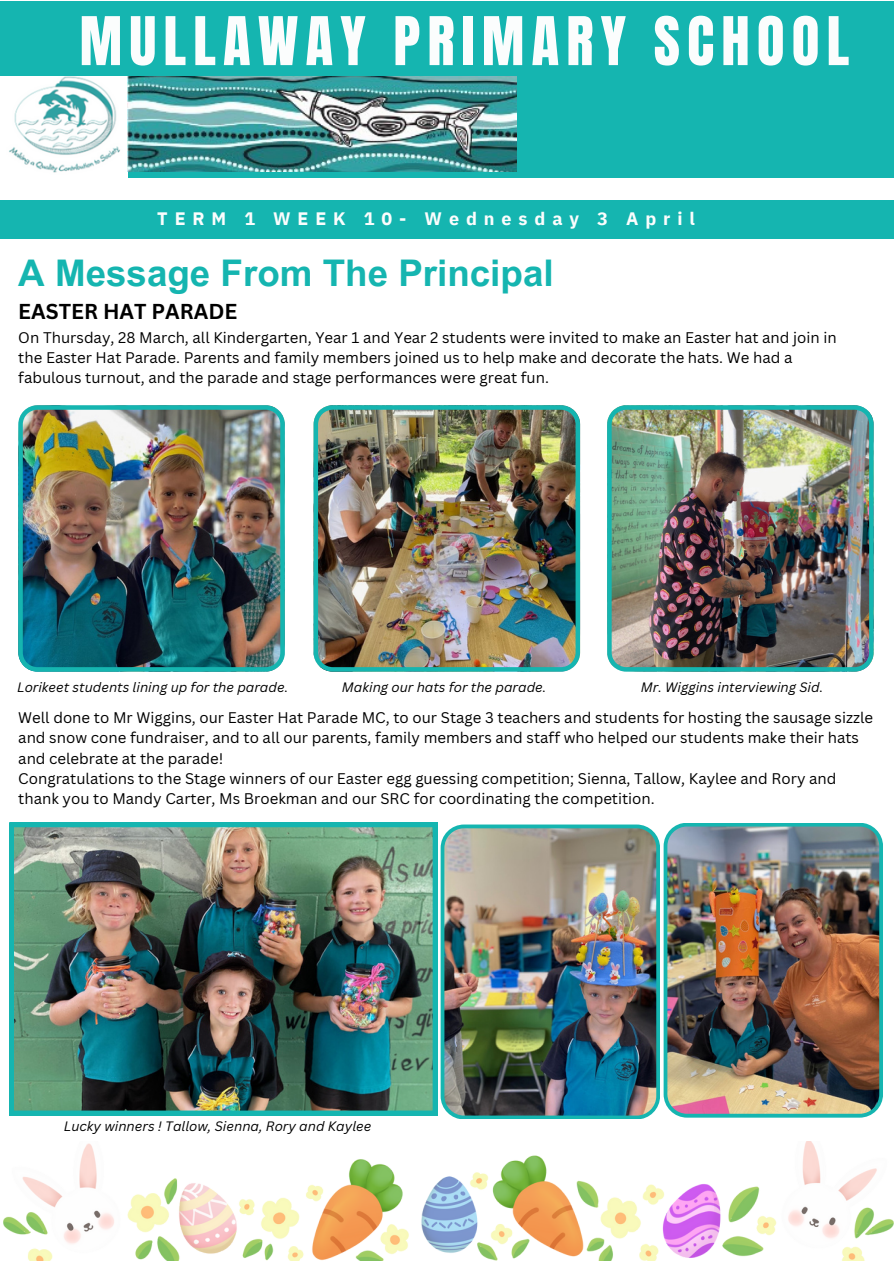
<style>
.page{position:relative;width:894px;height:1264px;background:#fff}
.page>*{position:absolute;margin:0;border:0;box-sizing:border-box;transform-origin:0 0}
.t1{font:57px "Anton";letter-spacing:.125em;color:#fbfdfd}
.t2{font:700 36.75px "Arial MT Pro";color:#15b5b0}
.t3{font:700 21px "Canva Sans";color:#000}
.t4{font:700 18px "IBM Plex Sans";letter-spacing:.385em;color:#fbfdfd}
.t5{font:15px/20.2px "Canva Sans";color:#000}
.t6{font:italic 13.35px "Canva Sans";color:#000}
</style>
<div class="page">
<div style="left:0;top:1px;width:893px;height:176px;background:#15b5b0"></div>
<img style="left:0;top:76px;width:127px;height:101px">
<img style="left:127px;top:76px;width:389px;height:96px">
<div style="left:0;top:200px;width:893px;height:38px;background:#15b5b0"></div>
<img style="left:18px;top:405px;width:267px;height:266px">
<img style="left:313px;top:405px;width:267px;height:266px">
<img style="left:607px;top:405px;width:266px;height:266px">
<img style="left:9px;top:822px;width:428px;height:293px">
<img style="left:663px;top:823px;width:219px;height:294px">
<img style="left:440px;top:824px;width:220px;height:295px">
<img style="left:3px;top:1141px;width:890px;height:119px">
<p class="t1" style="left:80px;top:0;width:770px">MULLAWAY PRIMARY SCHOOL</p>
<p class="t4" style="left:157px;top:207px;width:539px">TERM 1 WEEK 10- Wednesday 3 April</p>
<p class="t2" style="left:18px;top:259px;width:536px">A Message From The Principal</p>
<h2 class="t3" style="left:18px;top:297px;width:220px">EASTER HAT PARADE</h2>
<h2 class="t5" style="left:18px;top:327px;width:819px">On Thursday, 28 March, all Kindergarten, Year 1 and Year 2 students were invited to make an Easter hat and join in the Easter Hat Parade. Parents and family members joined us to help make and decorate the hats. We had a fabulous turnout, and the parade and stage performances were great fun.</h2>
<p class="t6" style="left:17px;top:677px;width:272px">Lorikeet students lining up for the parade.</p>
<p class="t6" style="left:342px;top:677px;width:206px">Making our hats for the parade.</p>
<p class="t6" style="left:640px;top:677px;width:184px">Mr. Wiggins interviewing Sid.</p>
<p class="t5" style="left:18px;top:707px;width:856px">Well done to Mr Wiggins, our Easter Hat Parade MC, to our Stage 3 teachers and students for hosting the sausage sizzle and snow cone fundraiser, and to all our parents, family members and staff who helped our students make their hats and celebrate at the parade!<br>Congratulations to the Stage winners of our Easter egg guessing competition; Sienna, Tallow, Kaylee and Rory and thank you to Mandy Carter, Ms Broekman and our SRC for coordinating the competition.</p>
<p class="t6" style="left:64px;top:1117px;width:309px">Lucky winners ! Tallow, Sienna, Rory and Kaylee</p>
</div>
